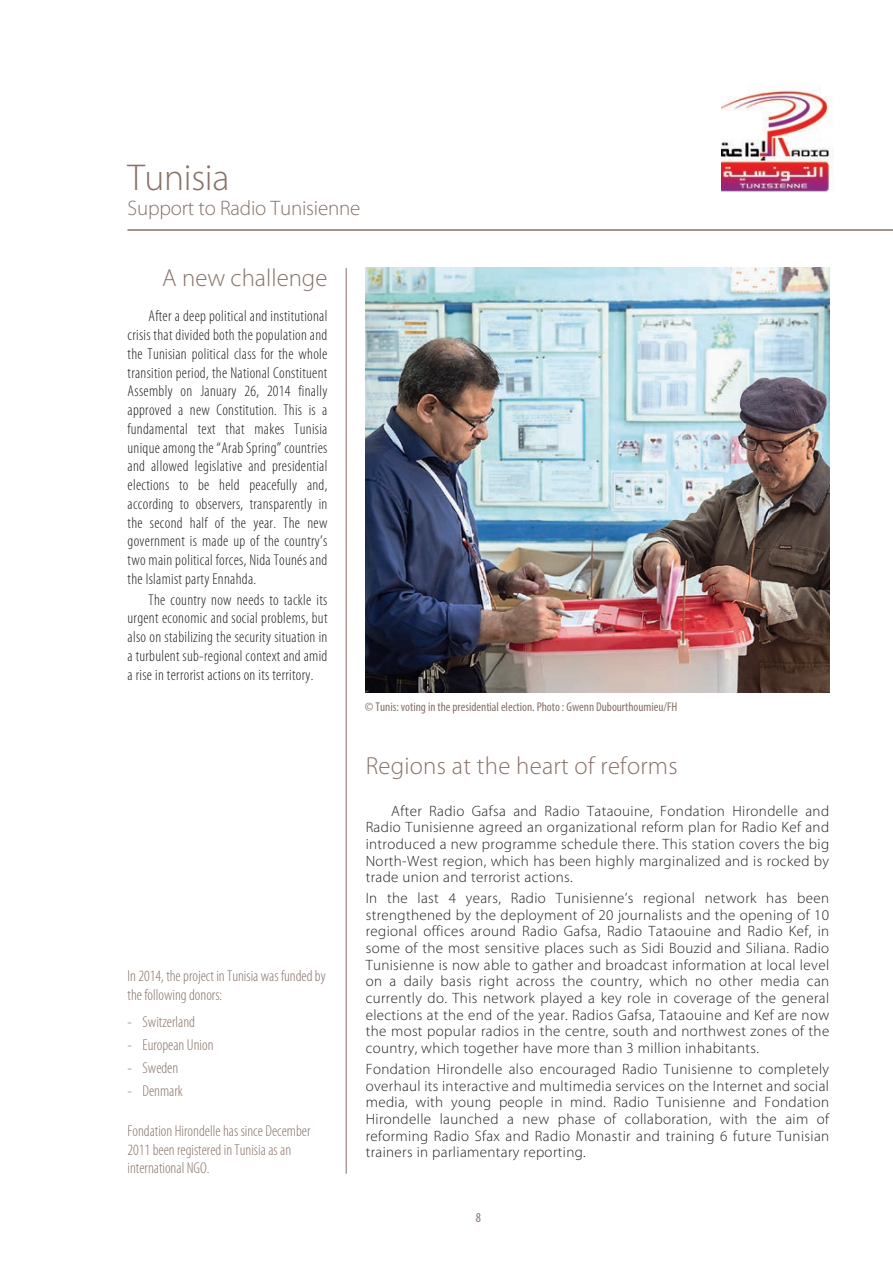
<style>
.page{position:relative;width:893px;height:1263px;background:#fff}
.page>*{position:absolute;margin:0;border:0;box-sizing:border-box;transform-origin:0 0}
.t1{font:300 37.5px "Myriad Pro";letter-spacing:-.01em;color:#877269}
.t2{font:300 24.75px "Myriad Pro";letter-spacing:.01em;color:#877269}
.t3{font:300 21px "Myriad Pro";letter-spacing:-.01em;color:#877269}
.t4{font:300 condensed 15.75px/18.8px "Myriad Pro";letter-spacing:.02em;color:#231f20;text-align:justify}
.t5{font:300 condensed 15.75px/18.8px "Myriad Pro";color:#877269}
.t6{font:300 15px/16.6px "Myriad Pro";letter-spacing:.025em;color:#231f20;text-align:justify}
.t7{font:condensed 13.5px "Myriad Pro";color:#877269}
.t8{font:condensed 12.75px "Myriad Pro";color:#877269}
</style>
<div class="page">
<hr style="left:128px;top:230px;width:765px;height:1px;background:#877269">
<hr style="left:346px;top:268px;width:1px;height:906px;background:#877269">
<img style="left:366px;top:268px;width:463px;height:424px">
<img style="left:721px;top:89px;width:112px;height:103px">
<h1 class="t1" style="left:128px;top:155px;width:103px">Tunisia</h1>
<h3 class="t3" style="left:128px;top:195px;width:234px">Support to Radio Tunisienne</h3>
<h2 class="t2" style="left:162px;top:263px;width:167px">A new challenge</h2>
<p class="t4" style="left:128px;top:307px;width:201px;text-indent:21px">After a deep political and institutional crisis that divided both the population and the Tunisian political class for the whole transition period, the National Constituent Assembly on January 26, 2014 finally approved a new Constitution. This is a fundamental text that makes Tunisia unique among the “Arab Spring” countries and allowed legislative and presidential elections to be held peacefully and, according to observers, transparently in the second half of the year. The new government is made up of the country’s two main political forces, Nida Tounés and the Islamist party Ennahda.</p>
<p class="t4" style="left:128px;top:590px;width:201px;text-indent:21px">The country now needs to tackle its urgent economic and social problems, but also on stabilizing the security situation in a turbulent sub-regional context and amid a rise in terrorist actions on its territory.</p>
<p class="t5" style="left:128px;top:966px;width:200px">In 2014, the project in Tunisia was funded by the following donors:</p>
<p class="t5" style="left:128px;top:1012px;width:69px">- Switzerland</p>
<p class="t5" style="left:128px;top:1035px;width:87px">- European Union</p>
<p class="t5" style="left:128px;top:1058px;width:52px">- Sweden</p>
<p class="t5" style="left:128px;top:1081px;width:57px">- Denmark</p>
<p class="t5" style="left:128px;top:1121px;width:184px">Fondation Hirondelle has since December<br>2011 been registered in Tunisia as an international NGO.</p>
<p class="t8" style="left:365px;top:699px;width:314px">© Tunis: voting in the presidential election. Photo : Gwenn Dubourthoumieu/FH</p>
<h2 class="t2" style="left:366px;top:751px;width:313px">Regions at the heart of reforms</h2>
<p class="t6" style="left:366px;top:802px;width:465px;text-indent:26px">After Radio Gafsa and Radio Tataouine, Fondation Hirondelle and Radio Tunisienne agreed an organizational reform plan for Radio Kef and introduced a new programme schedule there. This station covers the big North-West region, which has been highly marginalized and is rocked by trade union and terrorist actions.</p>
<p class="t6" style="left:366px;top:890px;width:465px">In the last 4 years, Radio Tunisienne’s regional network has been strengthened by the deployment of 20 journalists and the opening of 10 regional offices around Radio Gafsa, Radio Tataouine and Radio Kef, in some of the most sensitive places such as Sidi Bouzid and Siliana. Radio Tunisienne is now able to gather and broadcast information at local level on a daily basis right across the country, which no other media can currently do. This network played a key role in coverage of the general elections at the end of the year. Radios Gafsa, Tataouine and Kef are now the most popular radios in the centre, south and northwest zones of the country, which together have more than 3 million inhabitants.</p>
<p class="t6" style="left:366px;top:1060px;width:465px">Fondation Hirondelle also encouraged Radio Tunisienne to completely overhaul its interactive and multimedia services on the Internet and social media, with young people in mind. Radio Tunisienne and Fondation Hirondelle launched a new phase of collaboration, with the aim of reforming Radio Sfax and Radio Monastir and training 6 future Tunisian trainers in parliamentary reporting.</p>
<p class="t7" style="left:476px;top:1209px;width:7px">8</p>
</div>
